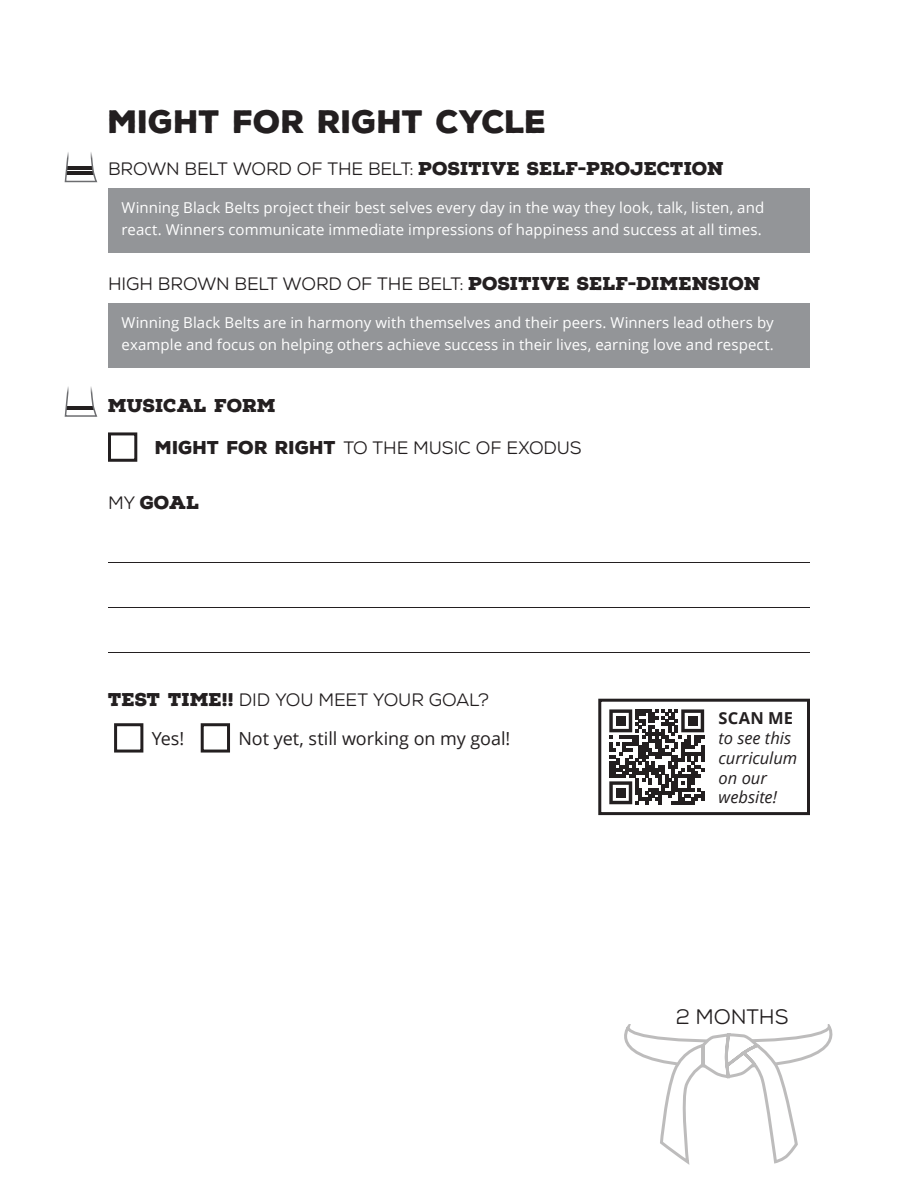
<style>
.page{position:relative;width:918px;height:1188px;background:#fff}
.page>*{position:absolute;margin:0;border:0;box-sizing:border-box;transform-origin:0 0}
.t1{font:900 31.5px "Nexa Rust Sans";letter-spacing:-.01em;color:#231f20}
.t2{font:21px "Nexa Rust Sans";letter-spacing:-.005em;color:#231f20}
.t3{font:18px "Nexa Rust Sans";letter-spacing:-.005em;color:#231f20}
.t4{font:18px "Open Sans";letter-spacing:-.005em;color:#231f20}
.t5{font:900 18px "Nexa Rust Slab";letter-spacing:-.005em;color:#231f20}
.t6{font:italic 16.5px/19.8px "Open Sans";color:#231f20}
.t7{font:15px/21.6px "Open Sans";letter-spacing:.005em;color:#fff}
.s1{font-family:"Nexa Rust Slab";font-weight:900}
.s2{font-weight:900}
.s3{font-family:"Nexa Rust Sans";font-weight:400}
.s4{font-weight:700;font-style:normal}
</style>
<div class="page">
<svg style="left:64px;top:152px;width:34px;height:31px"></svg>
<svg style="left:624px;top:1024px;width:209px;height:141px"></svg>
<div style="left:108px;top:188px;width:702px;height:65px;background:#939598"></div>
<div style="left:108px;top:304px;width:702px;height:64px;background:#939598"></div>
<hr style="left:108px;top:562px;width:702px;height:1px;background:#231f20">
<hr style="left:108px;top:607px;width:702px;height:1px;background:#231f20">
<hr style="left:108px;top:652px;width:702px;height:1px;background:#231f20">
<div style="left:108px;top:432px;width:29px;height:30px;border:3px solid #231f20"></div>
<div style="left:114px;top:723px;width:29px;height:30px;border:3px solid #231f20"></div>
<div style="left:201px;top:723px;width:29px;height:30px;border:3px solid #231f20"></div>
<svg style="left:64px;top:386px;width:34px;height:31px"></svg>
<div style="left:598px;top:699px;width:212px;height:116px;border:3px solid #231f20"></div>
<svg style="left:609px;top:709px;width:95px;height:95px"></svg>
<div style="left:616px;top:716px;width:10px;height:10px;background:#231f20"></div>
<div style="left:688px;top:716px;width:10px;height:10px;background:#231f20"></div>
<div style="left:616px;top:788px;width:10px;height:10px;background:#231f20"></div>
<p class="t1" style="left:108px;top:101px;width:440px">MIGHT FOR RIGHT CYCLE</p>
<p class="t3" style="left:108px;top:159px;width:618px">BROWN BELT WORD OF THE BELT: <span class="s1">POSITIVE SELF-PROJECTION</span></p>
<p class="t7" style="left:122px;top:197px;width:644px">Winning Black Belts project their best selves every day in the way they look, talk, listen, and react. Winners communicate immediate impressions of happiness and success at all times.</p>
<p class="t3" style="left:108px;top:274px;width:654px">HIGH BROWN BELT WORD OF THE BELT: <span class="s1">POSITIVE SELF-DIMENSION</span></p>
<p class="t7" style="left:122px;top:312px;width:654px">Winning Black Belts are in harmony with themselves and their peers. Winners lead others by example and focus on helping others achieve success in their lives, earning love and respect.</p>
<p class="t5" style="left:108px;top:394px;width:170px">MUSICAL FORM</p>
<p class="t3" style="left:155px;top:438px;width:428px"><span class="s2">MIGHT FOR RIGHT</span> TO THE MUSIC OF EXODUS</p>
<p class="t5" style="left:108px;top:491px;width:93px"><span class="s3">MY</span> GOAL</p>
<p class="t3" style="left:108px;top:690px;width:383px"><span class="s1">TEST TIME!!</span> DID YOU MEET YOUR GOAL?</p>
<p class="t4" style="left:152px;top:726px;width:34px">Yes!</p>
<p class="t4" style="left:238px;top:726px;width:273px">Not yet, still working on my goal!</p>
<p class="t6" style="left:719px;top:708px;width:76px"><span class="s4">SCAN ME </span>to see this</p>
<p class="t6" style="left:719px;top:748px;width:80px">curriculum on our</p>
<p class="t6" style="left:719px;top:787px;width:60px">website!</p>
<p class="t2" style="left:676px;top:1005px;width:114px">2 MONTHS</p>
</div>
